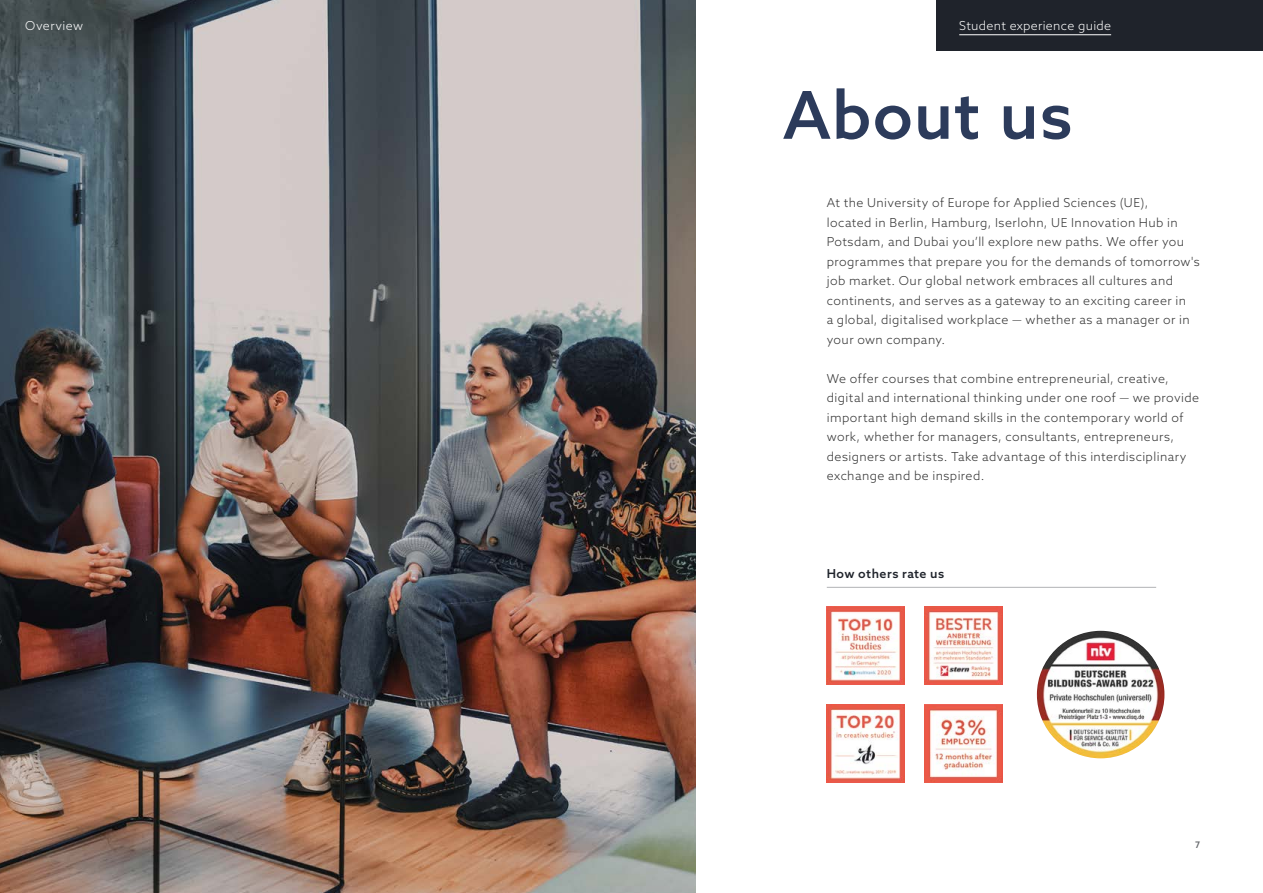
<style>
.page{position:relative;width:1263px;height:893px;background:#fff}
.page>*{position:absolute;margin:0;border:0;box-sizing:border-box;transform-origin:0 0}
.t1{font:500 66px "Azo Sans";letter-spacing:.015em;color:#2c3b5b}
.t2{font:300 12.3px/19.5px "Azo Sans";letter-spacing:.035em;color:#323232}
.t3{font:300 12.3px "Azo Sans";letter-spacing:.025em;color:#fff}
.t4{font:500 12.3px "Azo Sans";letter-spacing:.04em;color:#1f232b}
.t5{font:500 9px "Azo Sans";color:#63666a}
</style>
<div class="page">
<img style="left:0;top:0;width:695px;height:893px">
<hr style="left:827px;top:587px;width:329px;height:1px;background:#b1b3b5">
<img style="left:827px;top:704px;width:78px;height:78px">
<img style="left:827px;top:607px;width:78px;height:78px">
<img style="left:924px;top:607px;width:78px;height:78px">
<img style="left:924px;top:704px;width:78px;height:78px">
<img style="left:1037px;top:631px;width:127px;height:127px;border-radius:64px">
<div style="left:937px;top:0;width:326px;height:51px;background:#1f232b"></div>
<hr style="left:959px;top:34px;width:152px;height:1px;background:#fff">
<p class="t3" style="left:25px;top:18px;width:59px">Overview</p>
<p class="t3" style="left:959px;top:18px;width:153px">Student experience guide</p>
<h1 class="t1" style="left:783px;top:72px;width:291px">About us</h1>
<p class="t2" style="left:827px;top:193px;width:374px">At the University of Europe for Applied Sciences (UE),<br>located in Berlin, Hamburg, Iserlohn, UE Innovation Hub in Potsdam, and Dubai you’ll explore new paths. We offer you programmes that prepare you for the demands of tomorrow's job market. Our global network embraces all cultures and continents, and serves as a gateway to an exciting career in<br>a global, digitalised workplace — whether as a manager or in your own company.</p>
<p class="t2" style="left:827px;top:368px;width:374px">We offer courses that combine entrepreneurial, creative, digital and international thinking under one roof — we provide important high demand skills in the contemporary world of work, whether for managers, consultants, entrepreneurs, designers or artists. Take advantage of this interdisciplinary exchange and be inspired.</p>
<p class="t4" style="left:827px;top:565px;width:119px">How others rate us</p>
<p class="t5" style="left:1195px;top:839px;width:7px">7</p>
</div>
